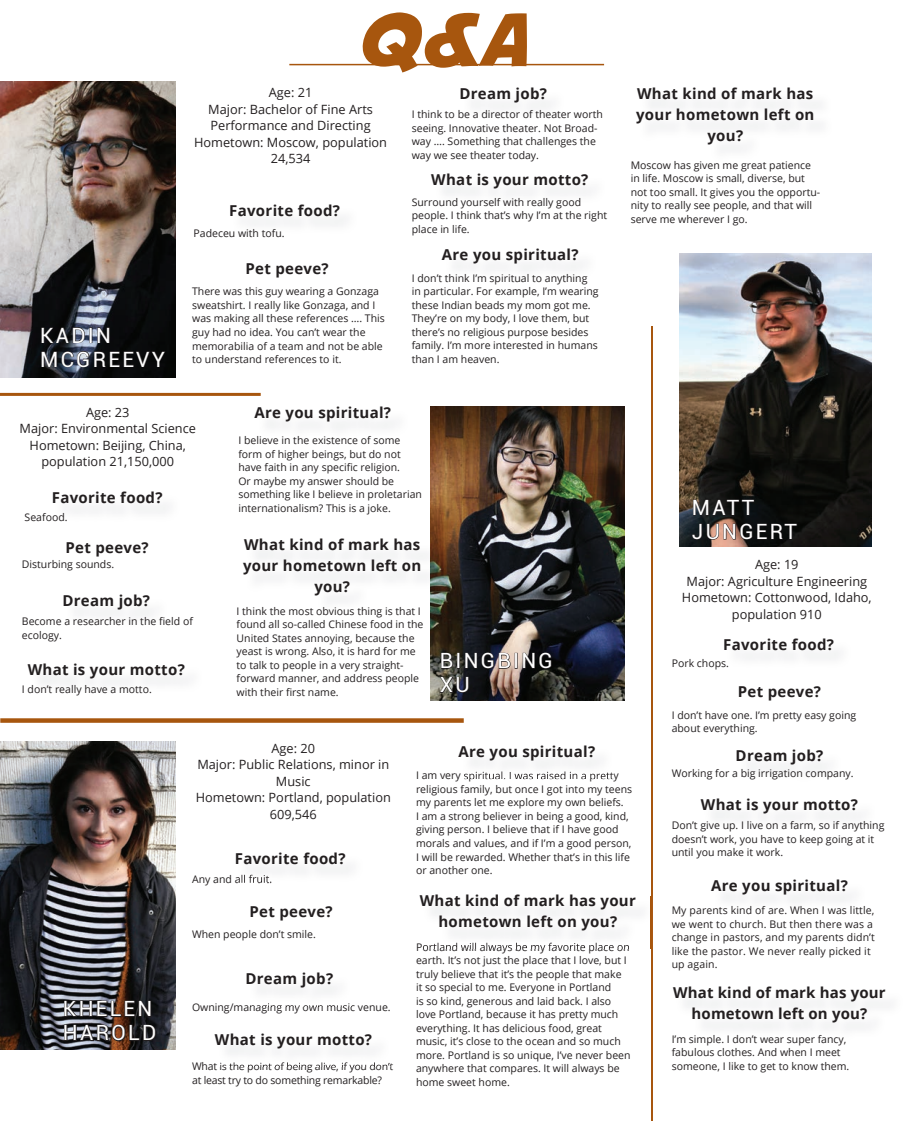
<style>
.page{position:relative;width:905px;height:1121px;background:#fff}
.page>*{position:absolute;margin:0;border:0;box-sizing:border-box;transform-origin:0 0}
.t1{font:72.3px "Avengeance Mightiest Avenger";color:#a7560e;scale:1.1 1}
.t2{font:21px/24px "Roboto";letter-spacing:.11em;color:#fff}
.t3{font:700 15px/21px "Open Sans";letter-spacing:.02em;color:#231f20;text-align:center}
.t4{font:12.75px/16.5px "Open Sans";color:#231f20;text-align:center}
.t5{font:10.5px/13.5px "Open Sans";color:#231f20}
.t6{font:10.5px/13.5px "Open Sans";letter-spacing:-.02em;color:#231f20}
</style>
<div class="page">
<img style="left:0;top:81px;width:175px;height:296px">
<img style="left:0;top:742px;width:175px;height:307px">
<svg style="left:63px;top:999px;width:93px;height:43px"></svg>
<img style="left:679px;top:253px;width:192px;height:293px">
<svg style="left:692px;top:498px;width:62px;height:18px"></svg>
<svg style="left:692px;top:523px;width:105px;height:17px"></svg>
<hr style="left:0;top:393px;width:261px;height:3px;background:#a7560e">
<hr style="left:650px;top:327px;width:2px;height:793px;background:#a7560e">
<img style="left:238px;top:874px;width:33px;height:8px">
<img style="left:250px;top:1003px;width:100px;height:3px">
<img style="left:220px;top:1062px;width:170px;height:4px">
<img style="left:464px;top:771px;width:149px;height:7px">
<img style="left:432px;top:897px;width:221px;height:51px">
<img style="left:423px;top:942px;width:206px;height:6px">
<img style="left:650px;top:897px;width:2px;height:51px">
<img style="left:430px;top:407px;width:194px;height:293px">
<svg style="left:441px;top:652px;width:12px;height:17px"></svg>
<div style="left:457px;top:653px;width:3px;height:15px;border:1px solid #231f20"></div>
<svg style="left:465px;top:652px;width:46px;height:17px"></svg>
<svg style="left:522px;top:652px;width:29px;height:17px"></svg>
<svg style="left:439px;top:676px;width:30px;height:17px"></svg>
<svg style="left:0;top:718px;width:464px;height:4px;fill:#a7560e"></svg>
<svg style="left:41px;top:326px;width:44px;height:18px"></svg>
<div style="left:89px;top:327px;width:3px;height:16px;border:1px solid #231f20"></div>
<svg style="left:97px;top:327px;width:13px;height:16px"></svg>
<svg style="left:41px;top:351px;width:125px;height:19px"></svg>
<hr style="left:289px;top:64px;width:315px;height:1px;background:#a7560e">
<h2 class="t2" style="left:40px;top:322px;width:127px">KADIN<br>MCGREEVY</h2>
<h1 class="t1" style="left:353px;top:8px;width:159px">Q&amp;A</h1>
<p class="t4" style="left:194px;top:84px;width:194px">Age: 21<br>Major: Bachelor of Fine Arts<br>Performance and Directing<br>Hometown: Moscow, population<br>24,534</p>
<h3 class="t3" style="left:229px;top:199px;width:112px">Favorite food?</h3>
<p class="t5" style="left:193px;top:226px;width:93px">Padeceu with tofu.</p>
<h3 class="t3" style="left:245px;top:257px;width:85px">Pet peeve?</h3>
<p class="t5" style="left:192px;top:285px;width:194px">There was this guy wearing a Gonzaga sweatshirt. I really like Gonzaga, and I was making all these references …. This guy had no idea. You can’t wear the memorabilia of a team and not be able to understand references to it.</p>
<h3 class="t3" style="left:459px;top:83px;width:89px">Dream job?</h3>
<p class="t5" style="left:412px;top:107px;width:192px">I think to be a director of theater worth seeing. Innovative theater. Not Broad&shy;way …. Something that challenges the way we see theater today.</p>
<h3 class="t3" style="left:431px;top:168px;width:159px">What is your motto?</h3>
<p class="t5" style="left:412px;top:195px;width:197px">Surround yourself with really good people. I think that’s why I’m at the right place in life.</p>
<h3 class="t3" style="left:442px;top:244px;width:138px">Are you spiritual?</h3>
<p class="t5" style="left:412px;top:271px;width:188px">I don’t think I’m spiritual to anything in particular. For example, I’m wearing these Indian beads my mom got me.<br>They’re on my body, I love them, but there’s no religious purpose besides family. I’m more interested in humans than I am heaven.</p>
<h3 class="t3" style="left:636px;top:83px;width:180px">What kind of mark has your hometown left on you?</h3>
<p class="t5" style="left:630px;top:158px;width:191px">Moscow has given me great patience in life. Moscow is small, diverse, but not too small. It gives you the opportu&shy;nity to really see people, and that will serve me wherever I go.</p>
<p class="t4" style="left:20px;top:403px;width:178px">Age: 23<br>Major: Environmental Science<br>Hometown: Beijing, China, population 21,150,000</p>
<h3 class="t3" style="left:52px;top:486px;width:112px">Favorite food?</h3>
<h3 class="t3" style="left:66px;top:536px;width:85px">Pet peeve?</h3>
<h3 class="t3" style="left:62px;top:590px;width:89px">Dream job?</h3>
<p class="t5" style="left:25px;top:509px;width:44px">Seafood.</p>
<p class="t5" style="left:22px;top:557px;width:94px">Disturbing sounds.</p>
<p class="t5" style="left:22px;top:614px;width:172px">Become a researcher in the field of ecology.</p>
<h3 class="t3" style="left:28px;top:658px;width:159px">What is your motto?</h3>
<p class="t5" style="left:22px;top:682px;width:131px">I don’t really have a motto.</p>
<h3 class="t3" style="left:254px;top:402px;width:138px">Are you spiritual?</h3>
<p class="t5" style="left:238px;top:433px;width:185px">I believe in the existence of some form of higher beings, but do not have faith in any specific religion.<br>Or maybe my answer should be something like I believe in proletarian internationalism? This is a joke.</p>
<h3 class="t3" style="left:243px;top:534px;width:180px">What kind of mark has your hometown left on you?</h3>
<p class="t5" style="left:236px;top:604px;width:188px">I think the most obvious thing is that I found all so-called Chinese food in the United States annoying, because the yeast is wrong. Also, it is hard for me to talk to people in a very straight&shy;forward manner, and address people with their first name.</p>
<h2 class="t2" style="left:440px;top:648px;width:114px">BINGBING<br>XU</h2>
<h2 class="t2" style="left:63px;top:996px;width:95px">KHELEN<br>HAROLD</h2>
<p class="t4" style="left:196px;top:739px;width:196px">Age: 20<br>Major: Public Relations, minor in<br>Music<br>Hometown: Portland, population<br>609,546</p>
<h3 class="t3" style="left:235px;top:847px;width:112px">Favorite food?</h3>
<h3 class="t3" style="left:249px;top:900px;width:85px">Pet peeve?</h3>
<p class="t5" style="left:192px;top:927px;width:125px">When people don’t smile.</p>
<h3 class="t3" style="left:245px;top:967px;width:89px">Dream job?</h3>
<p class="t5" style="left:192px;top:1000px;width:200px">Owning/managing my own music venue.</p>
<h3 class="t3" style="left:215px;top:1028px;width:159px">What is your motto?</h3>
<p class="t6" style="left:192px;top:1059px;width:203px">What is the point of being alive, if you don’t at least try to do something remarkable?</p>
<h3 class="t3" style="left:458px;top:740px;width:138px">Are you spiritual?</h3>
<p class="t5" style="left:416px;top:768px;width:218px">I am very spiritual. I was raised in a pretty religious family, but once I got into my teens my parents let me explore my own beliefs.<br>I am a strong believer in being a good, kind, giving person. I believe that if I have good morals and values, and if I’m a good person, I will be rewarded. Whether that’s in this life or another one.</p>
<h3 class="t3" style="left:420px;top:889px;width:218px">What kind of mark has your hometown left on you?</h3>
<p class="t5" style="left:416px;top:940px;width:216px">Portland will always be my favorite place on earth. It’s not just the place that I love, but I truly believe that it’s the people that make<br>it so special to me. Everyone in Portland<br>is so kind, generous and laid back. I also love Portland, because it has pretty much everything. It has delicious food, great music, it’s close to the ocean and so much more. Portland is so unique, I’ve never been anywhere that compares. It will always be home sweet home.</p>
<h2 class="t2" style="left:692px;top:495px;width:107px">MATT<br>JUNGERT</h2>
<p class="t4" style="left:682px;top:556px;width:191px">Age: 19<br>Major: Agriculture Engineering<br>Hometown: Cottonwood, Idaho, population 910</p>
<h3 class="t3" style="left:723px;top:633px;width:112px">Favorite food?</h3>
<p class="t5" style="left:671px;top:655px;width:59px">Pork chops.</p>
<h3 class="t3" style="left:738px;top:680px;width:85px">Pet peeve?</h3>
<p class="t5" style="left:671px;top:707px;width:186px">I don’t have one. I’m pretty easy going about everything.</p>
<h3 class="t3" style="left:735px;top:744px;width:89px">Dream job?</h3>
<p class="t5" style="left:671px;top:766px;width:183px">Working for a big irrigation company.</p>
<h3 class="t3" style="left:701px;top:793px;width:159px">What is your motto?</h3>
<p class="t5" style="left:671px;top:818px;width:214px">Don’t give up. I live on a farm, so if anything doesn’t work, you have to keep going at it until you make it work.</p>
<h3 class="t3" style="left:711px;top:875px;width:138px">Are you spiritual?</h3>
<p class="t5" style="left:671px;top:903px;width:205px">My parents kind of are. When I was little, we went to church. But then there was a change in pastors, and my parents didn’t like the pastor. We never really picked it up again.</p>
<h3 class="t3" style="left:673px;top:981px;width:214px">What kind of mark has your hometown left on you?</h3>
<p class="t5" style="left:671px;top:1032px;width:179px">I’m simple. I don’t wear super fancy, fabulous clothes. And when I meet someone, I like to get to know them.</p>
</div>
